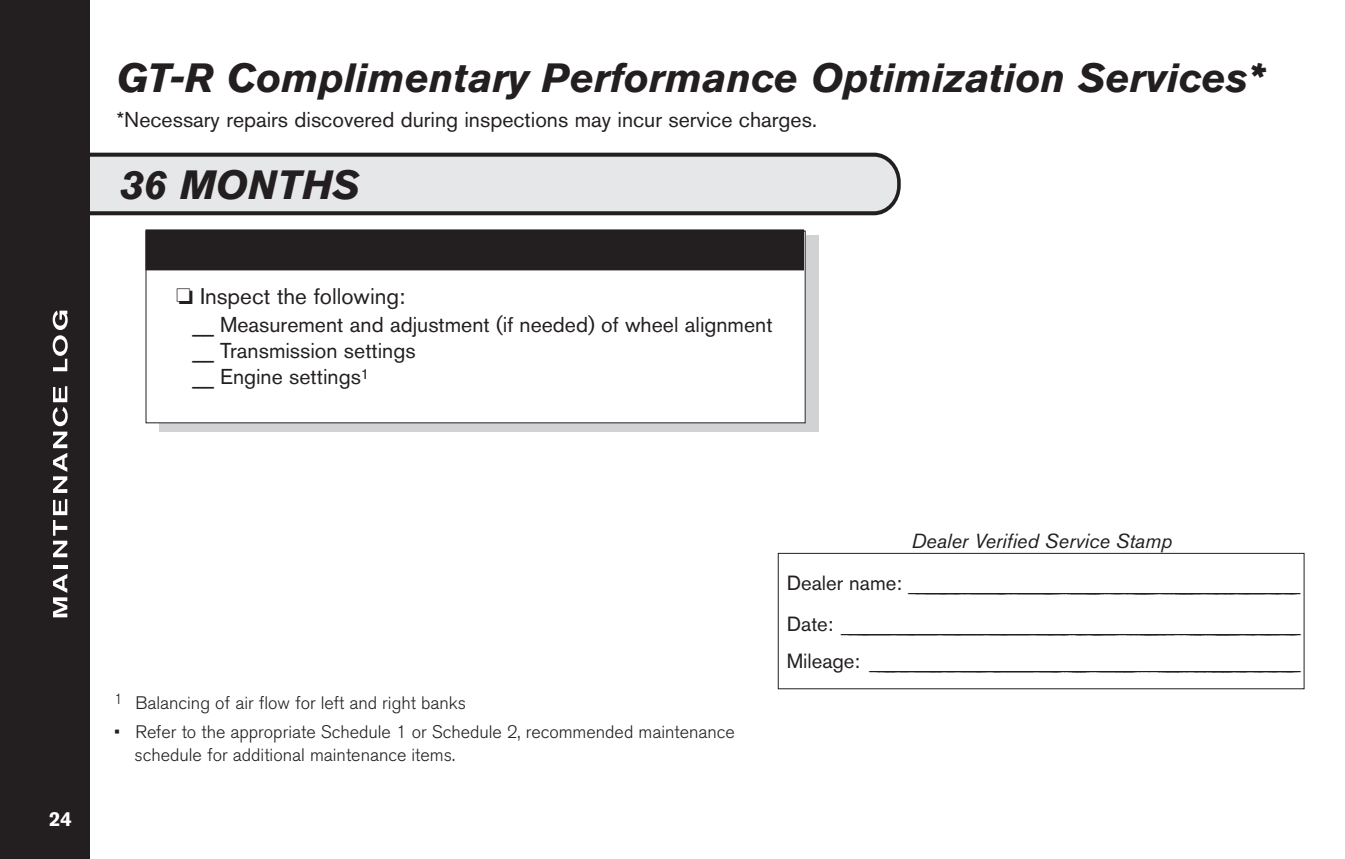
<style>
.page{position:relative;width:1345px;height:859px;background:#fff}
.page>*{position:absolute;margin:0;border:0;box-sizing:border-box;transform-origin:0 0}
.t1{font:italic 700 40.5px "Nissan AG";color:#231f20}
.t2{font:22.5px "Nissan AG";color:#231f20}
.t3{font:21.38px/25.9px "Nissan AG";color:#231f20}
.t4{font:300 20.47px/40.9px "Nissan AG";color:#231f20}
.t5{font:italic 20.25px "Nissan AG";color:#231f20}
.t6{font:700 20.25px "Nissan AG";color:#fff}
.t7{font:300 18px/23.2px "Nissan AG";color:#231f20}
.s1{font-weight:400}
</style>
<div class="page">
<svg style="left:89px;top:151px;width:812px;height:65px;background:#ceced0"></svg>
<div style="left:0;top:0;width:89px;height:859px;background:#231f20"></div>
<div style="left:778px;top:553px;width:526px;height:136px;border:1px solid #231f20"></div>
<div style="left:159px;top:235px;width:660px;height:196px;background:#d1d2d4"></div>
<div style="left:146px;top:231px;width:659px;height:192px;background:#fff"></div>
<div style="left:146px;top:230px;width:657px;height:39px;background:#231f20"></div>
<div style="left:146px;top:229px;width:658px;height:41px;border:1px solid #231f20"></div>
<h1 class="t1" style="left:117px;top:63px;width:1149px">GT-R Complimentary Performance Optimization Services*</h1>
<p class="t3" style="left:117px;top:108px;width:701px">*Necessary repairs discovered during inspections may incur service charges.</p>
<h1 class="t1" style="left:121px;top:169px;width:240px">36 MONTHS</h1>
<p class="t2" style="left:176px;top:288px;width:230px">❏ Inspect the following:</p>
<p class="t3" style="left:192px;top:313px;width:582px">__ Measurement and adjustment (if needed) of wheel alignment __ Transmission settings<br>__ Engine settings<sup>1</sup></p>
<p class="t6" style="left:49px;top:811px;width:24px">24</p>
<p class="t7" style="left:114px;top:693px;width:354px"><sup>1</sup> Balancing of air flow for left and right banks</p>
<p class="t7" style="left:134px;top:721px;width:602px;text-indent:-20px">• Refer to the appropriate Schedule 1 or Schedule 2, recommended maintenance schedule for additional maintenance items.</p>
<p class="t5" style="left:911px;top:533px;width:262px">Dealer Verified Service Stamp</p>
<p class="t4" style="left:787px;top:565px;width:415px"><span class="s1">Dealer name:</span> _______ ________________________________________ ____</p>
<p class="t4" style="left:1133px;top:565px;width:55px">_______</p>
<p class="t4" style="left:787px;top:565px;width:515px;text-indent:389px">_________ ________________<br><span class="s1">D a t e :</span> _ __ __ __ _ ____ __ __ ____ __ _ ____ __ __ ____ ___ ___________ _ _ ____ __ _ _ _ _ _</p>
<p class="t4" style="left:1126px;top:606px;width:40px">____</p>
<p class="t4" style="left:1187px;top:606px;width:32px">_____</p>
<p class="t4" style="left:786px;top:608px;width:515px;line-height:36.4px;text-indent:425px">___________________<br><span class="s1">M i l e a g e :</span> _ _ __ __ _______ __ _____ __ __ __ __ _____ ______ _______ ____ _ _ ______ _ _ _ _ _</p>
<p class="t4" style="left:1187px;top:642px;width:115px">__ __________________</p>
</div>
